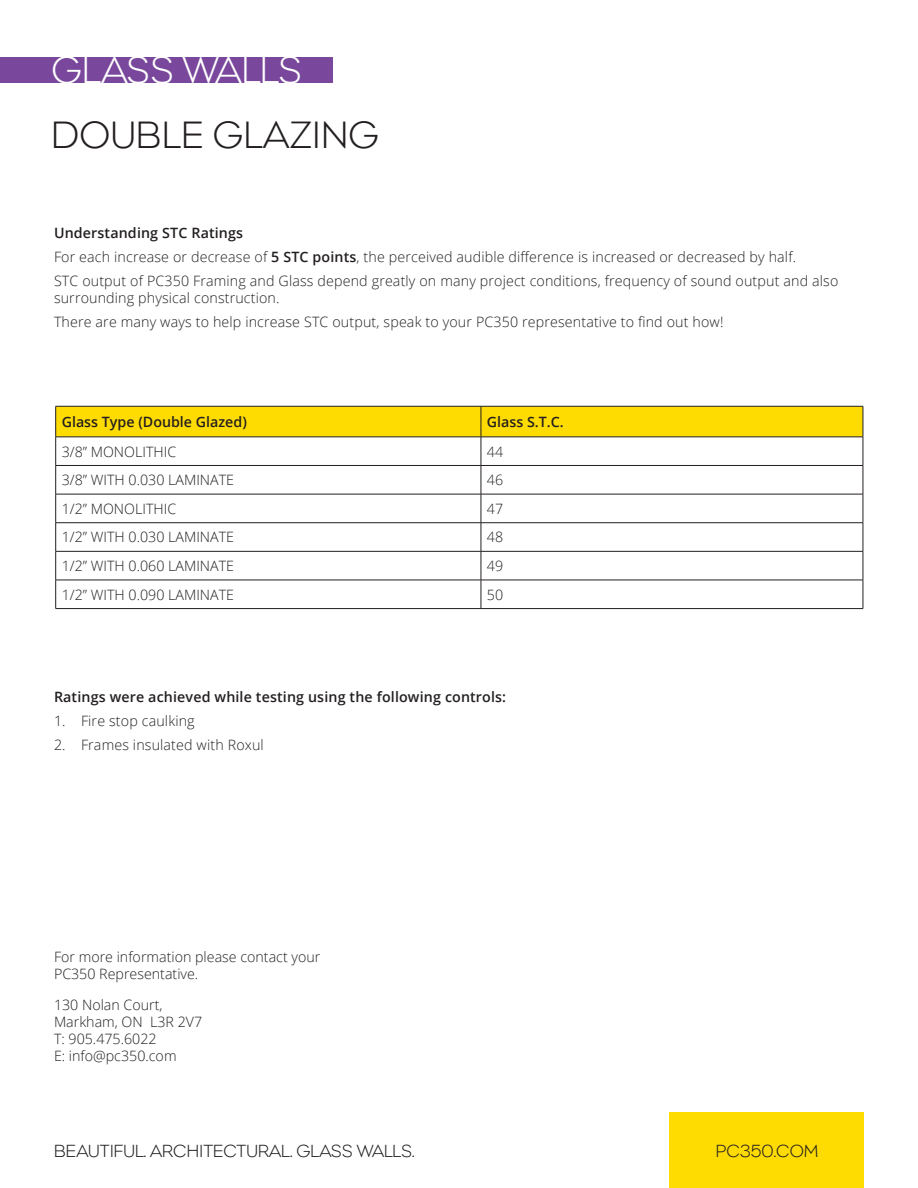
<style>
.page{position:relative;width:918px;height:1188px;background:#fff}
.page>*{position:absolute;margin:0;border:0;box-sizing:border-box;transform-origin:0 0}
.t1{font:300 39px "Eagle Alternate";letter-spacing:.005em;color:#231f20}
.t2{font:300 39px "Eagle Alternate";letter-spacing:-.01em;color:#fff}
.t3{font:300 18px "Eagle Alternate";color:#231f20}
.t4{font:300 14.25px/17.1px "Open Sans";letter-spacing:.01em;color:#231f20}
.t5{font:600 14.25px "Open Sans";letter-spacing:.01em;color:#231f20}
.s1{font-weight:600}
</style>
<div class="page">
<div style="left:0;top:57px;width:333px;height:25px;background:#79479c"></div>
<svg style="left:55px;top:406px;width:809px;height:202px"></svg>
<hr style="left:56px;top:608px;width:425px;height:1px;background:#231f20">
<hr style="left:481px;top:608px;width:382px;height:1px;background:#231f20">
<div style="left:670px;top:1112px;width:194px;height:76px;background:#ffdc01"></div>
<h1 class="t2" style="left:52px;top:48px;width:252px">GLASS WALLS</h1>
<h1 class="t1" style="left:52px;top:113px;width:329px">DOUBLE GLAZING</h1>
<p class="t5" style="left:54px;top:223px;width:191px">Understanding STC Ratings</p>
<p class="t4" style="left:54px;top:248px;width:744px">For each increase or decrease of <span class="s1">5 STC points</span>, the perceived audible difference is increased or decreased by half.</p>
<p class="t4" style="left:54px;top:272px;width:786px">STC output of PC350 Framing and Glass depend greatly on many project conditions, frequency of sound output and also surrounding physical construction.</p>
<p class="t4" style="left:54px;top:313px;width:671px">There are many ways to help increase STC output, speak to your PC350 representative to find out how!</p>
<p class="t5" style="left:62px;top:412px;width:187px">Glass Type (Double Glazed)</p>
<p class="t5" style="left:487px;top:412px;width:78px">Glass S.T.C.</p>
<p class="t4" style="left:62px;top:443px;width:116px">3/8” MONOLITHIC</p>
<p class="t4" style="left:487px;top:443px;width:18px">44</p>
<p class="t4" style="left:62px;top:471px;width:174px">3/8” WITH 0.030 LAMINATE</p>
<p class="t4" style="left:487px;top:471px;width:18px">46</p>
<p class="t4" style="left:62px;top:500px;width:116px">1/2” MONOLITHIC</p>
<p class="t4" style="left:487px;top:500px;width:18px">47</p>
<p class="t4" style="left:62px;top:528px;width:174px">1/2” WITH 0.030 LAMINATE</p>
<p class="t4" style="left:487px;top:528px;width:18px">48</p>
<p class="t4" style="left:62px;top:557px;width:174px">1/2” WITH 0.060 LAMINATE</p>
<p class="t4" style="left:487px;top:557px;width:18px">49</p>
<p class="t4" style="left:62px;top:586px;width:174px">1/2” WITH 0.090 LAMINATE</p>
<p class="t4" style="left:487px;top:586px;width:18px">50</p>
<p class="t5" style="left:54px;top:687px;width:454px">Ratings were achieved while testing using the following controls:</p>
<p class="t4" style="left:54px;top:712px;width:142px">1. Fire stop caulking</p>
<p class="t4" style="left:54px;top:735px;width:211px">2. Frames insulated with Roxul</p>
<p class="t4" style="left:54px;top:948px;width:268px">For more information please contact your<br>PC350 Representative.</p>
<p class="t4" style="left:54px;top:996px;width:150px">130 Nolan Court,<br>Markham, ON L3R 2V7<br>T: 905.475.6022<br>E: info@pc350.com</p>
<p class="t3" style="left:54px;top:1141px;width:362px">BEAUTIFUL. ARCHITECTURAL. GLASS WALLS.</p>
<p class="t3" style="left:716px;top:1141px;width:104px">PC350.COM</p>
</div>
